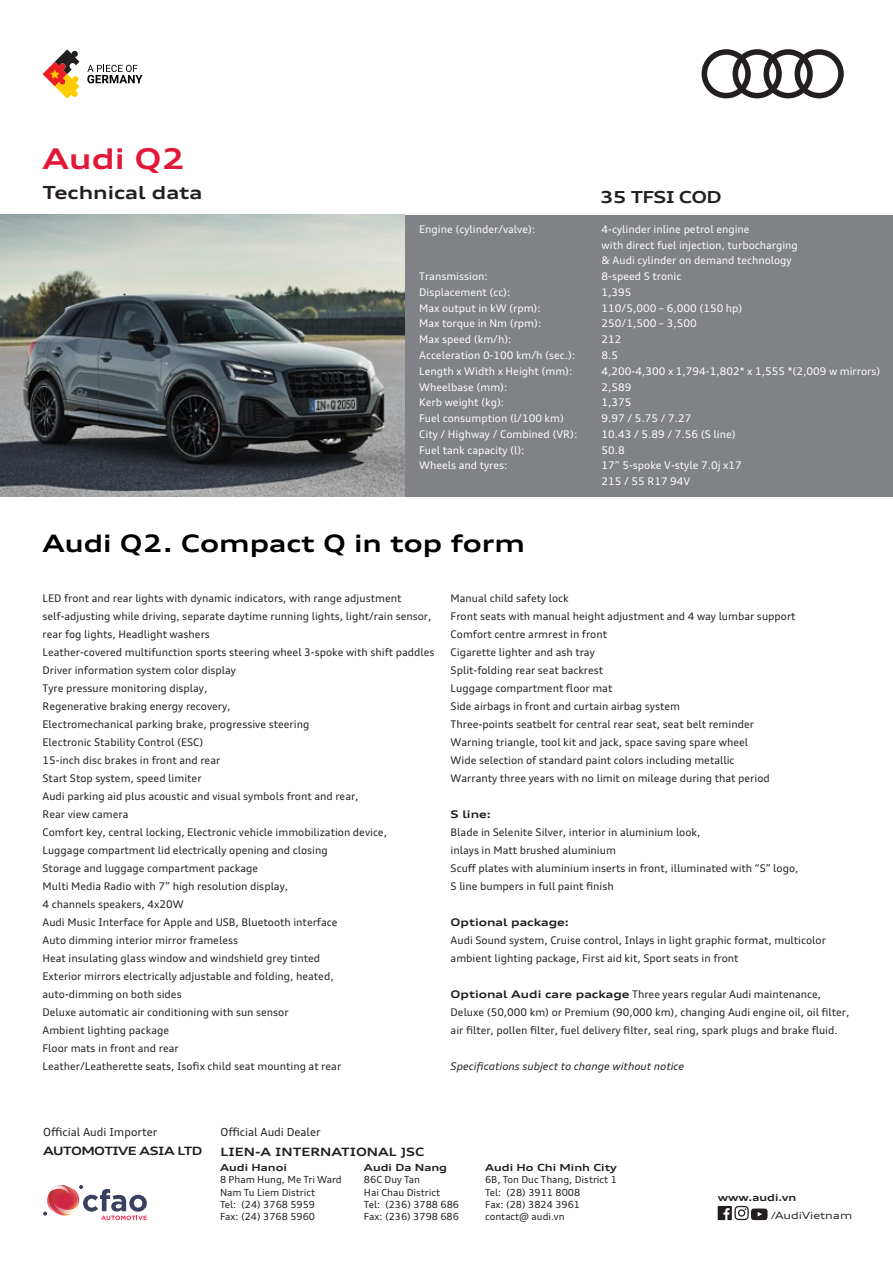
<style>
.page{position:relative;width:893px;height:1263px;background:#fff}
.page>*{position:absolute;margin:0;border:0;box-sizing:border-box;transform-origin:0 0}
.t1{font:700 expanded 28.5px "Audi Type VN";color:#e11837}
.t2{font:700 expanded 24px "Audi Type VN";color:#000}
.t3{font:700 expanded 18px "Audi Type VN";color:#231f20}
.t4{font:700 expanded 16.5px "Audi Type VN";letter-spacing:-.05em;color:#231f20}
.t5{font:700 expanded 11.4px "Audi Type VN";letter-spacing:-.015em;color:#231f20}
.t6{font:700 expanded 11.4px "Audi Type VN";letter-spacing:-.05em;color:#231f20}
.t7{font:11.1px "Audi Type VN";color:#231f20}
.t8{font:10.5px/18px "Audi Type VN";color:#231f20}
.t9{font:10.5px/15.8px "Audi Type VN";color:#fff}
.t10{font:italic 10.5px "Audi Type VN";color:#231f20}
.t11{font:700 expanded 10.5px "Audi Type VN";color:#231f20}
.t12{font:expanded 9.9px "Audi Type VN";color:#231f20}
.t13{font:9.75px/12.5px "Audi Type VN";color:#231f20}
.t14{font:700 expanded 9.75px "Audi Type VN";color:#231f20}
.s1{font-weight:700;font-stretch:expanded}
</style>
<div class="page">
<svg style="left:43px;top:49px;width:37px;height:50px"></svg>
<svg style="left:87px;top:65px;width:56px;height:18px"></svg>
<div style="left:0;top:215px;width:893px;height:281px;background:#808285"></div>
<img style="left:0;top:215px;width:405px;height:281px">
<svg style="left:702px;top:49px;width:142px;height:49px"></svg>
<svg style="left:43px;top:1185px;width:104px;height:35px"></svg>
<svg style="left:718px;top:1206px;width:50px;height:14px"></svg>
<h1 class="t1" style="left:43px;top:137px;width:145px">Audi Q2</h1>
<h3 class="t3" style="left:43px;top:178px;width:161px">Technical data</h3>
<h3 class="t4" style="left:600px;top:184px;width:123px">35 TFSI COD</h3>
<p class="t9" style="left:419px;top:221px;width:118px">Engine (cylinder/valve):</p>
<p class="t9" style="left:419px;top:268px;width:160px">Transmission:<br>Displacement (cc):<br>Max output in kW (rpm):<br>Max torque in Nm (rpm):<br>Max speed (km/h):<br>Acceleration 0-100 km/h (sec.):<br>Length x Width x Height (mm):<br>Wheelbase (mm):<br>Kerb weight (kg):<br>Fuel consumption (l/100 km)<br>City / Highway / Combined (VR):<br>Fuel tank capacity (l):<br>Wheels and tyres:</p>
<h2 class="t2" style="left:43px;top:524px;width:484px">Audi Q2. Compact Q in top form</h2>
<p class="t9" style="left:602px;top:221px;width:280px">4-cylinder inline petrol engine<br>with direct fuel injection, turbocharging<br>&amp; Audi cylinder on demand technology<br>8-speed S tronic<br>1,395<br>110/5,000 – 6,000 (150 hp)<br>250/1,500 – 3,500<br>212<br>8.5<br>4,200-4,300 x 1,794-1,802* x 1,555 *(2,009 w mirrors)<br>2,589<br>1,375<br>9.97 / 5.75 / 7.27<br>10.43 / 5.89 / 7.56 (S line)<br>50.8<br>17” 5-spoke V-style 7.0j x17<br>215 / 55 R17 94V</p>
<p class="t8" style="left:43px;top:589px;width:393px">LED front and rear lights with dynamic indicators, with range adjustment self-adjusting while driving, separate daytime running lights, light/rain sensor, rear fog lights, Headlight washers<br>Leather-covered multifunction sports steering wheel 3-spoke with shift paddles Driver information system color display<br>Tyre pressure monitoring display,<br>Regenerative braking energy recovery,<br>Electromechanical parking brake, progressive steering<br>Electronic Stability Control (ESC)<br>15-inch disc brakes in front and rear<br>Start Stop system, speed limiter<br>Audi parking aid plus acoustic and visual symbols front and rear,<br>Rear view camera<br>Comfort key, central locking, Electronic vehicle immobilization device,<br>Luggage compartment lid electrically opening and closing<br>Storage and luggage compartment package<br>Multi Media Radio with 7” high resolution display,<br>4 channels speakers, 4x20W<br>Audi Music Interface for Apple and USB, Bluetooth interface<br>Auto dimming interior mirror frameless<br>Heat insulating glass window and windshield grey tinted<br>Exterior mirrors electrically adjustable and folding, heated,<br>auto-dimming on both sides<br>Deluxe automatic air conditioning with sun sensor<br>Ambient lighting package<br>Floor mats in front and rear<br>Leather/Leatherette seats, Isofix child seat mounting at rear</p>
<p class="t8" style="left:451px;top:589px;width:346px">Manual child safety lock<br>Front seats with manual height adjustment and 4 way lumbar support Comfort centre armrest in front<br>Cigarette lighter and ash tray<br>Split-folding rear seat backrest<br>Luggage compartment floor mat<br>Side airbags in front and curtain airbag system<br>Three-points seatbelt for central rear seat, seat belt reminder Warning triangle, tool kit and jack, space saving spare wheel<br>Wide selection of standard paint colors including metallic<br>Warranty three years with no limit on mileage during that period</p>
<p class="t11" style="left:451px;top:806px;width:42px">S line:</p>
<p class="t8" style="left:451px;top:823px;width:349px">Blade in Selenite Silver, interior in aluminium look,<br>inlays in Matt brushed aluminium<br>Scuff plates with aluminium inserts in front, illuminated with “S” logo, S line bumpers in full paint finish</p>
<p class="t11" style="left:451px;top:914px;width:120px">Optional package:</p>
<p class="t8" style="left:451px;top:931px;width:377px">Audi Sound system, Cruise control, Inlays in light graphic format, multicolor ambient lighting package, First aid kit, Sport seats in front</p>
<p class="t8" style="left:451px;top:985px;width:400px"><span class="s1">Optional Audi care package</span> Three years regular Audi maintenance,<br>Deluxe (50,000 km) or Premium (90,000 km), changing Audi engine oil, oil filter, air filter, pollen filter, fuel delivery filter, seal ring, spark plugs and brake fluid.</p>
<p class="t10" style="left:451px;top:1059px;width:235px">Specifications subject to change without notice</p>
<p class="t7" style="left:43px;top:1124px;width:116px">Official Audi Importer</p>
<p class="t7" style="left:220px;top:1124px;width:102px">Official Audi Dealer</p>
<p class="t14" style="left:220px;top:1160px;width:68px">Audi Hanoi</p>
<p class="t13" style="left:220px;top:1173px;width:123px">8 Pham Hung, Me Tri Ward<br>Nam Tu Liem District<br>Tel: (24) 3768 5959<br>Fax: (24) 3768 5960</p>
<p class="t6" style="left:43px;top:1142px;width:161px">AUTOMOTIVE ASIA LTD</p>
<p class="t5" style="left:220px;top:1142px;width:206px">LIEN-A INTERNATIONAL JSC</p>
<p class="t14" style="left:364px;top:1160px;width:85px">Audi Da Nang</p>
<p class="t13" style="left:364px;top:1173px;width:97px">86C Duy Tan<br>Hai Chau District<br>Tel: (236) 3788 686<br>Fax: (236) 3798 686</p>
<p class="t14" style="left:485px;top:1160px;width:134px">Audi Ho Chi Minh City</p>
<p class="t13" style="left:485px;top:1173px;width:133px">6B, Ton Duc Thang, District 1<br>Tel: (28) 3911 8008<br>Fax: (28) 3824 3961 contact@ audi.vn</p>
<p class="t14" style="left:718px;top:1190px;width:80px">www.audi.vn</p>
<p class="t12" style="left:771px;top:1208px;width:83px">/AudiVietnam</p>
</div>
